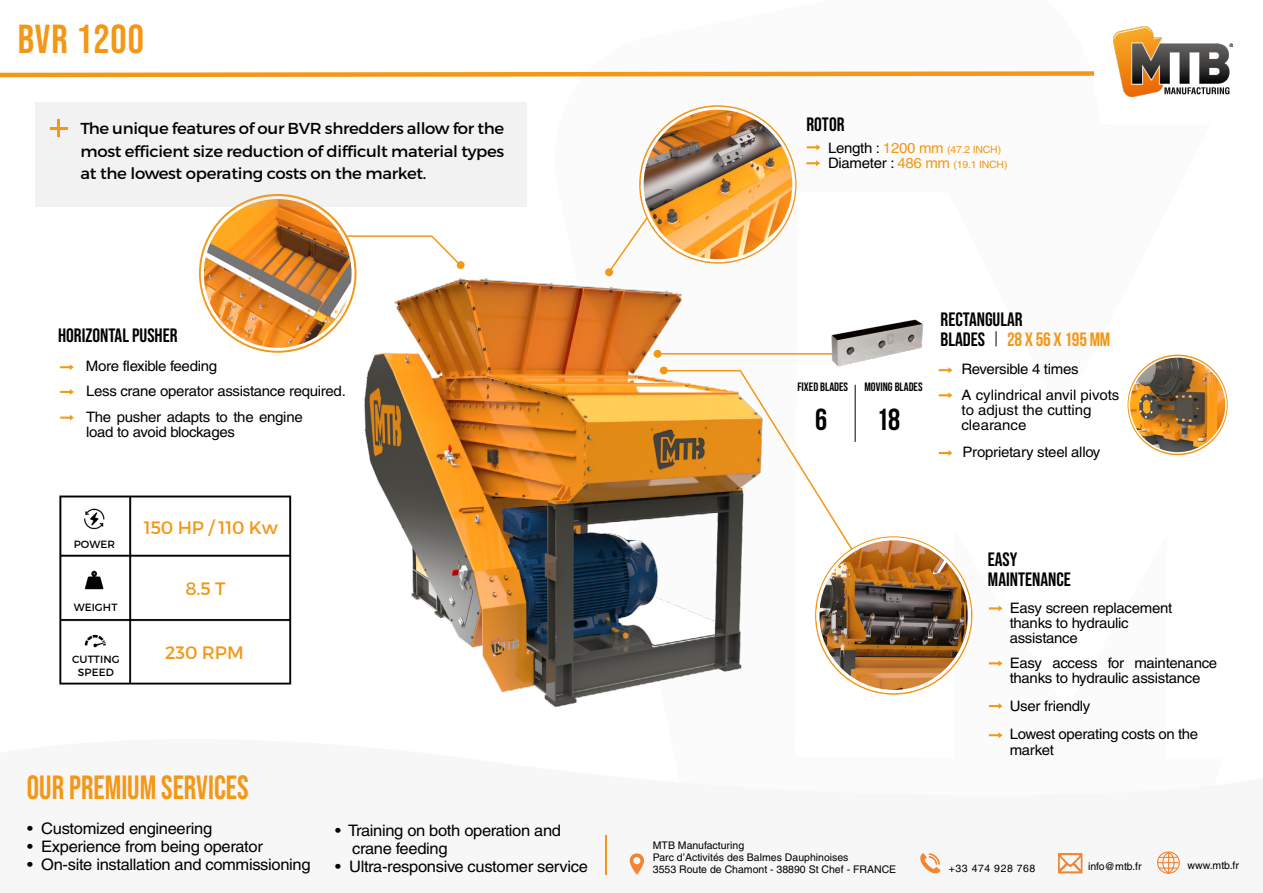
<style>
.page{position:relative;width:1263px;height:893px;background:#fff}
.page>*{position:absolute;margin:0;border:0;box-sizing:border-box;transform-origin:0 0}
.t1{font:40.5px "Bebas Neue";letter-spacing:.025em;color:#f49716}
.t2{font:33.6px "Bebas Neue";color:#f49716;scale:.92 1}
.t3{font:700 30.45px "Bebas Neue";color:#000}
.t4{font:19.35px/20.2px "Bebas Neue";color:#000}
.t5{font:700 19.35px "Bebas Neue";letter-spacing:-.01em;color:#f49716}
.t6{font:700 19.35px "Bebas Neue";color:#000}
.t7{font:18px "Montserrat";letter-spacing:-.01em;color:#f49716}
.t8{font:15.9px/18px "Helvetica";letter-spacing:-.02em;color:#000;scale:1.04 1}
.t9{font:15.9px/22.5px "Montserrat";letter-spacing:-.02em;color:#000;text-align:justify;scale:1.04 1}
.t10{font:14.4px/15.1px "Helvetica";letter-spacing:-.02em;color:#000;scale:1.04 1}
.t11{font:14.4px/15.1px "Helvetica";color:#000;scale:1.04 1}
.t12{font:12.15px "Bebas Neue";color:#000}
.t13{font:10.5px/12px "Helvetica";color:#000}
.t14{font:10.5px/12.6px "Montserrat";letter-spacing:.01em;color:#000;text-align:center}
.t15{font:10.5px "Helvetica";letter-spacing:.05em;color:#000}
.t16{font:10.05px/15.1px "Helvetica";letter-spacing:-.02em;color:#f49716;scale:1.04 1}
.s1{font-size:14.4px;color:#000}
.s2{font-size:14.4px}
</style>
<div class="page">
<div style="left:457px;top:262px;width:7px;height:6px;background:#f49716;border-radius:50%"></div>
<div style="left:457px;top:261px;width:8px;height:8px;border:2px solid #f49716;border-radius:50%"></div>
<svg style="left:611px;top:226px;width:29px;height:42px"></svg>
<img style="left:642px;top:108px;width:152px;height:153px">
<div style="left:641px;top:107px;width:154px;height:155px;border:3px solid #fff;border-radius:50%"></div>
<img style="left:841px;top:539px;width:128px;height:152px">
<hr style="left:855px;top:385px;width:1px;height:57px;background:#000">
<svg style="left:996px;top:331px;width:1px;height:15px"></svg>
<svg style="left:807px;top:144px;width:13px;height:6px"></svg>
<svg style="left:806px;top:160px;width:14px;height:6px"></svg>
<svg style="left:939px;top:450px;width:13px;height:6px"></svg>
<svg style="left:939px;top:392px;width:13px;height:6px"></svg>
<svg style="left:939px;top:367px;width:13px;height:6px"></svg>
<svg style="left:60px;top:389px;width:14px;height:6px"></svg>
<svg style="left:60px;top:415px;width:14px;height:6px"></svg>
<svg style="left:60px;top:364px;width:14px;height:6px"></svg>
<svg style="left:0;top:71px;width:1095px;height:7px"></svg>
<img style="left:202px;top:206px;width:151px;height:143px">
<svg style="left:630px;top:853px;width:14px;height:22px"></svg>
<svg style="left:920px;top:853px;width:20px;height:21px"></svg>
<svg style="left:1058px;top:853px;width:24px;height:20px"></svg>
<svg style="left:1157px;top:851px;width:23px;height:23px"></svg>
<svg style="left:431px;top:235px;width:29px;height:30px"></svg>
<hr style="left:345px;top:235px;width:87px;height:2px;background:#f49716">
<img style="left:841px;top:319px;width:82px;height:47px">
<img style="left:1114px;top:26px;width:119px;height:71px">
<svg style="left:1128px;top:355px;width:99px;height:99px"></svg>
<img style="left:1129px;top:357px;width:97px;height:96px;border-radius:48px">
<div style="left:1128px;top:356px;width:99px;height:98px;border:2px solid #fff;border-radius:50%"></div>
<hr style="left:605px;top:835px;width:2px;height:40px;background:#f49716">
<img style="left:59px;top:495px;width:233px;height:190px">
<img style="left:304px;top:268px;width:537px;height:439px">
<div style="left:69px;top:600px;width:54px;height:13px;background:#fff"></div>
<div style="left:69px;top:662px;width:54px;height:13px;background:#fff"></div>
<svg style="left:989px;top:605px;width:13px;height:6px"></svg>
<svg style="left:989px;top:732px;width:13px;height:6px"></svg>
<svg style="left:989px;top:660px;width:13px;height:6px"></svg>
<svg style="left:989px;top:703px;width:13px;height:6px"></svg>
<div style="left:36px;top:102px;width:491px;height:104px;background:#f2f2f2"></div>
<hr style="left:57px;top:120px;width:3px;height:17px;background:#f49716">
<hr style="left:50px;top:127px;width:18px;height:3px;background:#f49716">
<h1 class="t1" style="left:18px;top:16px;width:128px">BVR 1200</h1>
<p class="t9" style="left:80px;top:117px;width:409px">The unique features of our BVR shredders allow for the most efficient size reduction of difficult material types at the lowest operating costs on the market.</p>
<h3 class="t4" style="left:58px;top:325px;width:121px">HORIZONTAL PUSHER</h3>
<p class="t10" style="left:86px;top:359px;width:128px">More flexible feeding</p>
<p class="t10" style="left:86px;top:378px;width:251px;line-height:25.7px">Less crane operator assistance required.<br>The pusher adapts to the engine</p>
<p class="t10" style="left:86px;top:424px;width:145px">load to avoid blockages</p>
<p class="t14" style="left:74px;top:538px;width:43px">POWER</p>
<p class="t14" style="left:74px;top:600px;width:45px">WEIGHT</p>
<p class="t14" style="left:72px;top:653px;width:49px">CUTTING<br>SPEED</p>
<p class="t7" style="left:144px;top:516px;width:135px">150 HP / 110 Kw</p>
<p class="t7" style="left:186px;top:577px;width:42px">8.5 T</p>
<p class="t7" style="left:165px;top:641px;width:80px">230 RPM</p>
<h2 class="t2" style="left:27px;top:768px;width:242px">OUR PREMIUM SERVICES</h2>
<p class="t8" style="left:27px;top:820px;width:179px">• Customized engineering</p>
<p class="t8" style="left:27px;top:838px;width:228px">• Experience from being operator</p>
<p class="t8" style="left:27px;top:856px;width:274px">• On-site installation and commissioning</p>
<p class="t8" style="left:352px;top:821px;width:202px;text-indent:-17px">• Training on both operation and crane feeding</p>
<p class="t8" style="left:335px;top:857px;width:244px">• Ultra-responsive customer service</p>
<h3 class="t4" style="left:806px;top:114px;width:40px">ROTOR</h3>
<p class="t16" style="left:828px;top:142px;width:174px"><span class="s1">Length :</span> <span class="s2">1200 mm</span> (47.2 INCH)<br><span class="s1">Diameter :</span> <span class="s2">486 mm</span> (19.1 INCH)</p>
<p class="t12" style="left:797px;top:380px;width:52px">FIXED BLADES</p>
<p class="t12" style="left:864px;top:380px;width:60px">MOVING BLADES</p>
<h3 class="t3" style="left:815px;top:402px;width:14px">6</h3>
<h3 class="t3" style="left:876px;top:402px;width:25px">18</h3>
<h3 class="t4" style="left:941px;top:309px;width:84px">RECTANGULAR</h3>
<h3 class="t6" style="left:941px;top:329px;width:46px">BLADES</h3>
<p class="t10" style="left:961px;top:361px;width:114px">Reversible 4 times</p>
<h3 class="t5" style="left:1007px;top:328px;width:105px">28 X 56 X 195 MM</h3>
<p class="t11" style="left:961px;top:387px;width:153px">A cylindrical anvil pivots to adjust the cutting clearance</p>
<p class="t10" style="left:962px;top:444px;width:134px">Proprietary steel alloy</p>
<p class="t13" style="left:653px;top:840px;width:245px">MTB Manufacturing<br>Parc d’Activités des Balmes Dauphinoises<br>3553 Route de Chamont - 38890 St Chef - FRANCE</p>
<h3 class="t4" style="left:988px;top:549px;width:84px">EASY<br>MAINTENANCE</h3>
<p class="t10" style="left:1010px;top:600px;width:158px">Easy screen replacement thanks to hydraulic assistance</p>
<p class="t10" style="left:1010px;top:655px;width:201px">Easy access for maintenance thanks to hydraulic assistance</p>
<p class="t10" style="left:1010px;top:698px;width:79px">User friendly</p>
<p class="t10" style="left:1010px;top:727px;width:183px">Lowest operating costs on the market</p>
<p class="t15" style="left:949px;top:862px;width:88px">+33 474 928 768</p>
<p class="t13" style="left:1088px;top:860px;width:55px">info@mtb.fr</p>
<p class="t13" style="left:1187px;top:860px;width:53px">www.mtb.fr</p>
</div>
